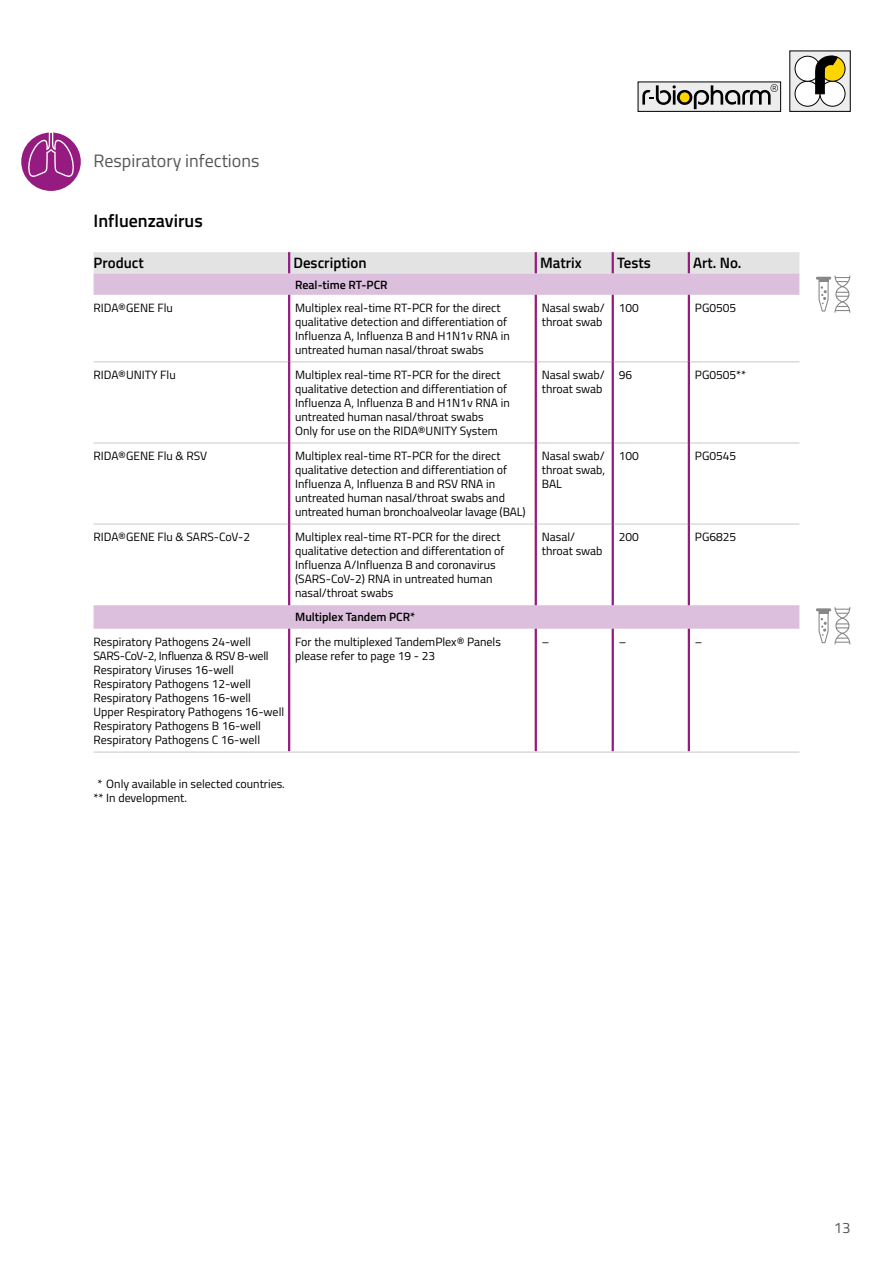
<style>
.page{position:relative;width:893px;height:1263px;background:#fff}
.page>*{position:absolute;margin:0;border:0;box-sizing:border-box;transform-origin:0 0}
.t1{font:18px "Titillium";color:#575756}
.t2{font:600 18px "Titillium";color:#000}
.t3{font:600 15px "Titillium";color:#000}
.t4{font:15px "Titillium";color:#575756}
.t5{font:12px/14.1px "Titillium";color:#000}
.t6{font:600 12px "Titillium";color:#000}
</style>
<div class="page">
<div style="left:94px;top:252px;width:705px;height:21px;background:#e3e3e3"></div>
<hr style="left:288px;top:252px;width:2px;height:22px;background:#951b81">
<hr style="left:535px;top:252px;width:2px;height:22px;background:#951b81">
<hr style="left:612px;top:252px;width:2px;height:22px;background:#951b81">
<hr style="left:688px;top:252px;width:2px;height:22px;background:#951b81">
<svg style="left:94px;top:273px;width:705px;height:356px"></svg>
<hr style="left:288px;top:629px;width:2px;height:122px;background:#951b81">
<hr style="left:535px;top:629px;width:2px;height:122px;background:#951b81">
<hr style="left:612px;top:629px;width:2px;height:122px;background:#951b81">
<hr style="left:688px;top:629px;width:2px;height:122px;background:#951b81">
<hr style="left:94px;top:751px;width:195px;height:2px;background:#dadada">
<hr style="left:289px;top:751px;width:247px;height:2px;background:#dadada">
<hr style="left:536px;top:751px;width:77px;height:2px;background:#dadada">
<hr style="left:613px;top:751px;width:76px;height:2px;background:#dadada">
<hr style="left:689px;top:751px;width:110px;height:2px;background:#dadada">
<hr style="left:94px;top:361px;width:194px;height:2px;background:#dadada">
<hr style="left:290px;top:361px;width:245px;height:2px;background:#dadada">
<hr style="left:537px;top:361px;width:75px;height:2px;background:#dadada">
<hr style="left:614px;top:361px;width:74px;height:2px;background:#dadada">
<hr style="left:690px;top:361px;width:109px;height:2px;background:#dadada">
<hr style="left:94px;top:442px;width:194px;height:2px;background:#dadada">
<hr style="left:290px;top:442px;width:245px;height:2px;background:#dadada">
<hr style="left:537px;top:442px;width:75px;height:2px;background:#dadada">
<hr style="left:614px;top:442px;width:74px;height:2px;background:#dadada">
<hr style="left:690px;top:442px;width:109px;height:2px;background:#dadada">
<hr style="left:94px;top:523px;width:194px;height:2px;background:#dadada">
<hr style="left:290px;top:523px;width:245px;height:2px;background:#dadada">
<hr style="left:537px;top:523px;width:75px;height:2px;background:#dadada">
<hr style="left:614px;top:523px;width:74px;height:2px;background:#dadada">
<hr style="left:690px;top:523px;width:109px;height:2px;background:#dadada">
<hr style="left:288px;top:362px;width:2px;height:81px;background:#951b81">
<hr style="left:535px;top:362px;width:2px;height:81px;background:#951b81">
<hr style="left:612px;top:362px;width:2px;height:81px;background:#951b81">
<hr style="left:288px;top:524px;width:2px;height:81px;background:#951b81">
<hr style="left:535px;top:524px;width:2px;height:81px;background:#951b81">
<hr style="left:612px;top:524px;width:2px;height:81px;background:#951b81">
<hr style="left:688px;top:524px;width:2px;height:81px;background:#951b81">
<hr style="left:288px;top:295px;width:2px;height:67px;background:#951b81">
<hr style="left:535px;top:295px;width:2px;height:67px;background:#951b81">
<hr style="left:612px;top:295px;width:2px;height:67px;background:#951b81">
<hr style="left:688px;top:295px;width:2px;height:67px;background:#951b81">
<hr style="left:288px;top:443px;width:2px;height:81px;background:#951b81">
<hr style="left:535px;top:443px;width:2px;height:81px;background:#951b81">
<hr style="left:612px;top:443px;width:2px;height:81px;background:#951b81">
<hr style="left:688px;top:443px;width:2px;height:81px;background:#951b81">
<hr style="left:688px;top:362px;width:2px;height:81px;background:#951b81">
<svg style="left:818px;top:276px;width:32px;height:37px"></svg>
<hr style="left:816px;top:277px;width:15px;height:3px;background:#878787">
<svg style="left:818px;top:607px;width:32px;height:37px"></svg>
<hr style="left:816px;top:608px;width:15px;height:3px;background:#878787">
<svg style="left:792px;top:53px;width:56px;height:57px"></svg>
<div style="left:795px;top:81px;width:25px;height:25px;background:#fff;border-radius:50%"></div>
<div style="left:795px;top:81px;width:25px;height:25px;border:1px solid #000;border-radius:50%"></div>
<div style="left:795px;top:56px;width:25px;height:25px;background:#fff;border-radius:50%"></div>
<div style="left:795px;top:56px;width:25px;height:25px;border:1px solid #000;border-radius:50%"></div>
<div style="left:820px;top:81px;width:25px;height:25px;background:#fff;border-radius:50%"></div>
<div style="left:820px;top:81px;width:25px;height:25px;border:1px solid #000;border-radius:50%"></div>
<div style="left:820px;top:56px;width:25px;height:25px;background:#ffd500;border-radius:50%"></div>
<div style="left:820px;top:56px;width:25px;height:25px;border:1px solid #000;border-radius:50%"></div>
<svg style="left:815px;top:56px;width:23px;height:38px"></svg>
<div style="left:638px;top:82px;width:143px;height:29px;background:#ededed"></div>
<div style="left:638px;top:82px;width:143px;height:30px;border:1px solid #000"></div>
<svg style="left:642px;top:84px;width:136px;height:25px"></svg>
<div style="left:21px;top:132px;width:60px;height:59px;background:#951b81;border-radius:50%"></div>
<svg style="left:27px;top:132px;width:49px;height:48px"></svg>
<h1 class="t1" style="left:94px;top:147px;width:167px">Respiratory infections</h1>
<h1 class="t2" style="left:94px;top:207px;width:111px">Influenzavirus</h1>
<p class="t3" style="left:94px;top:252px;width:52px">Product</p>
<p class="t3" style="left:293px;top:252px;width:75px">Description</p>
<p class="t3" style="left:540px;top:252px;width:43px">Matrix</p>
<p class="t3" style="left:617px;top:252px;width:35px">Tests</p>
<p class="t3" style="left:693px;top:252px;width:50px">Art. No.</p>
<p class="t6" style="left:295px;top:275px;width:94px">Real-time RT-PCR</p>
<p class="t5" style="left:94px;top:300px;width:81px">RIDA®GENE Flu</p>
<p class="t5" style="left:295px;top:300px;width:216px">Multiplex real-time RT-PCR for the direct qualitative detection and differentiation of Influenza A, Influenza B and H1N1v RNA in untreated human nasal/throat swabs</p>
<p class="t5" style="left:542px;top:300px;width:65px">Nasal swab/ throat swab</p>
<p class="t5" style="left:619px;top:300px;width:22px">100</p>
<p class="t5" style="left:695px;top:300px;width:43px">PG0505</p>
<p class="t5" style="left:94px;top:367px;width:84px">RIDA®UNITY Flu</p>
<p class="t5" style="left:295px;top:367px;width:216px">Multiplex real-time RT-PCR for the direct qualitative detection and differentiation of Influenza A, Influenza B and H1N1v RNA in untreated human nasal/throat swabs<br>Only for use on the RIDA®UNITY System</p>
<p class="t5" style="left:542px;top:367px;width:65px">Nasal swab/ throat swab</p>
<p class="t5" style="left:619px;top:367px;width:15px">96</p>
<p class="t5" style="left:695px;top:367px;width:53px">PG0505**</p>
<p class="t5" style="left:94px;top:448px;width:115px">RIDA®GENE Flu &amp; RSV</p>
<p class="t5" style="left:295px;top:448px;width:232px">Multiplex real-time RT-PCR for the direct qualitative detection and differentiation of Influenza A, Influenza B and RSV RNA in untreated human nasal/throat swabs and untreated human bronchoalveolar lavage (BAL)</p>
<p class="t5" style="left:542px;top:448px;width:65px;text-align:justify">Nasal swab/ throat swab, BAL</p>
<p class="t5" style="left:619px;top:448px;width:22px">100</p>
<p class="t5" style="left:695px;top:448px;width:43px">PG0545</p>
<p class="t5" style="left:94px;top:529px;width:158px">RIDA®GENE Flu &amp; SARS-CoV-2</p>
<p class="t5" style="left:295px;top:529px;width:211px">Multiplex real-time RT-PCR for the direct qualitative detection and differentation of Influenza A/Influenza B and coronavirus (SARS-CoV-2) RNA in untreated human nasal/throat swabs</p>
<p class="t5" style="left:542px;top:529px;width:62px">Nasal/ throat swab</p>
<p class="t5" style="left:619px;top:529px;width:22px">200</p>
<p class="t5" style="left:695px;top:529px;width:43px">PG6825</p>
<p class="t6" style="left:295px;top:608px;width:122px">Multiplex Tandem PCR*</p>
<p class="t5" style="left:94px;top:634px;width:192px">Respiratory Pathogens 24-well SARS-CoV-2, Influenza &amp; RSV 8-well Respiratory Viruses 16-well Respiratory Pathogens 12-well Respiratory Pathogens 16-well Upper Respiratory Pathogens 16-well Respiratory Pathogens B 16-well Respiratory Pathogens C 16-well</p>
<p class="t5" style="left:295px;top:634px;width:207px">For the multiplexed TandemPlex® Panels please refer to page 19 - 23</p>
<p class="t5" style="left:542px;top:634px;width:9px">–</p>
<p class="t5" style="left:619px;top:634px;width:9px">–</p>
<p class="t5" style="left:695px;top:634px;width:9px">–</p>
<p class="t5" style="left:94px;top:776px;width:193px;text-indent:4px">* Only available in selected countries. ** In development.</p>
<p class="t4" style="left:834px;top:1217px;width:18px">13</p>
</div>
